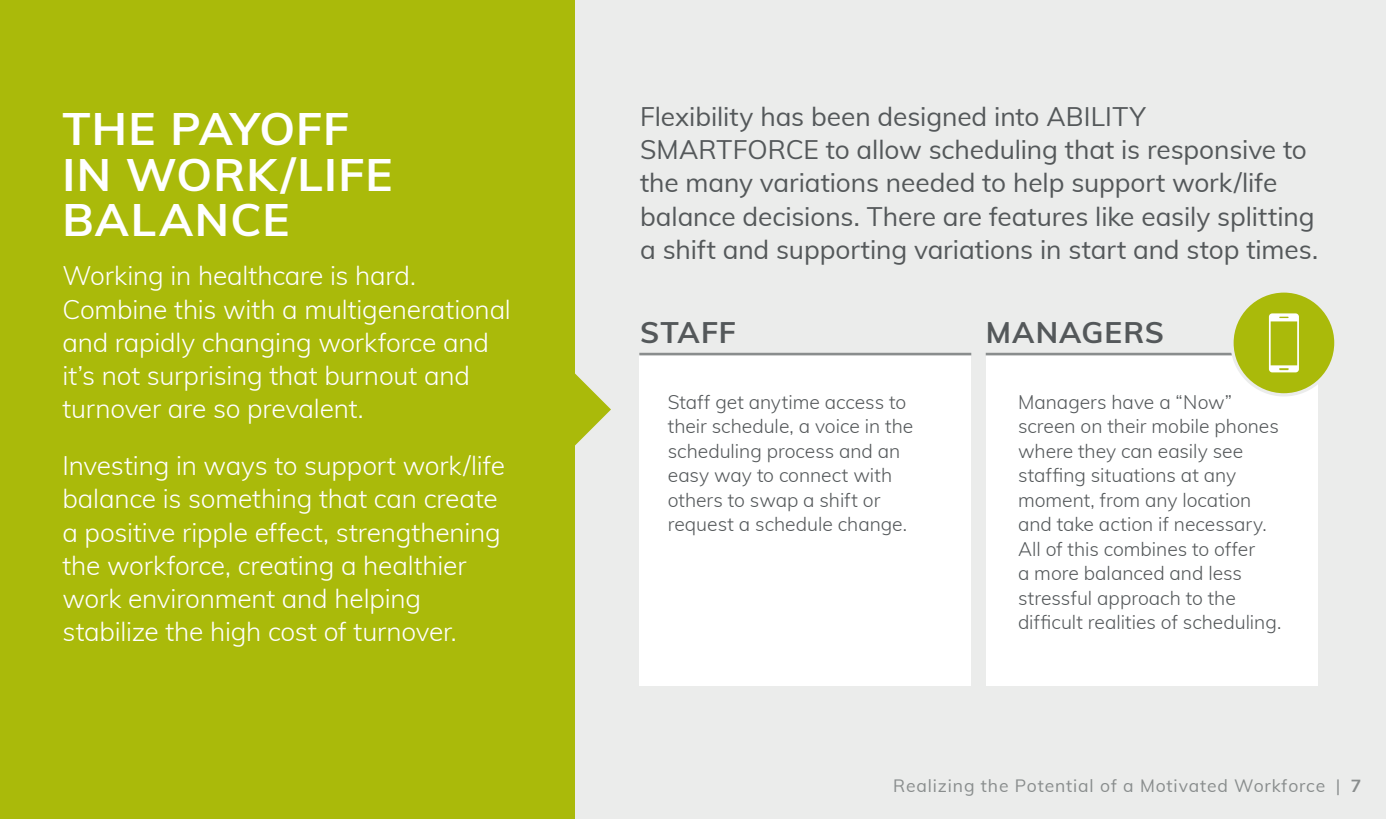
<style>
.page{position:relative;width:1386px;height:819px;background:#aaba0a}
.page>*{position:absolute;margin:0;border:0;box-sizing:border-box;transform-origin:0 0}
.Numbered_Headline{font:700 45.5px/45.5px "Muli";letter-spacing:.025em;color:#fff}
.Numbered_Headline-2{font:700 29.75px "Muli";letter-spacing:.035em;color:#54585a}
.Body{font:300 26.25px/33.2px "Muli";letter-spacing:-.005em;color:#fff}
.Body-2{font:26.25px/33.2px "Muli";letter-spacing:-.005em;color:#54585a}
.Body-3{font:300 19.25px/24.5px "Muli";color:#54585a}
.t1{font:17.5px "Muli";letter-spacing:.05em;color:#898d8d}
.s1{font-weight:700}
</style>
<div class="page">
<div style="left:575px;top:0;width:811px;height:819px;background:#ebeceb"></div>
<svg style="left:575px;top:373px;width:36px;height:73px"></svg>
<div style="left:639px;top:355px;width:332px;height:330px;background:#fff"></div>
<div style="left:986px;top:354px;width:332px;height:331px;background:#fff"></div>
<hr style="left:639px;top:353px;width:332px;height:2px;background:#898d8d">
<hr style="left:986px;top:353px;width:332px;height:2px;background:#898d8d">
<div style="left:1232px;top:291px;width:104px;height:104px;background:#aaba0a;border-radius:50%"></div>
<div style="left:1230px;top:289px;width:108px;height:107px;border:3px solid #ebeceb;border-radius:50%"></div>
<svg style="left:1269px;top:313px;width:30px;height:59px"></svg>
<p class="Numbered_Headline" style="left:62px;top:104px;width:331px">THE PAYOFF<br>IN WORK/LIFE<br>BALANCE</p>
<p class="Body" style="left:62px;top:258px;width:450px">Working in healthcare is hard.<br>Combine this with a multigenerational and rapidly changing workforce and it’s not surprising that burnout and turnover are so prevalent.</p>
<p class="Body" style="left:62px;top:448px;width:444px">Investing in ways to support work/life balance is something that can create a positive ripple effect, strengthening the workforce, creating a healthier work environment and helping stabilize the high cost of turnover.</p>
<p class="Body-2" style="left:640px;top:99px;width:680px">Flexibility has been designed into ABILITY SMARTFORCE to allow scheduling that is responsive to the many variations needed to help support work/life balance decisions. There are features like easily splitting a shift and supporting variations in start and stop times.</p>
<p class="Numbered_Headline-2" style="left:640px;top:310px;width:97px">STAFF</p>
<p class="Numbered_Headline-2" style="left:986px;top:310px;width:180px">MANAGERS</p>
<p class="Body-3" style="left:668px;top:389px;width:247px">Staff get anytime access to their schedule, a voice in the scheduling process and an easy way to connect with others to swap a shift or request a schedule change.</p>
<p class="Body-3" style="left:1018px;top:389px;width:265px">Managers have a “Now” screen on their mobile phones where they can easily see staffing situations at any moment, from any location and take action if necessary.<br>All of this combines to offer<br>a more balanced and less stressful approach to the difficult realities of scheduling.</p>
<p class="t1" style="left:893px;top:773px;width:470px">Realizing the Potential of a Motivated Workforce | <span class="s1">7</span></p>
</div>
